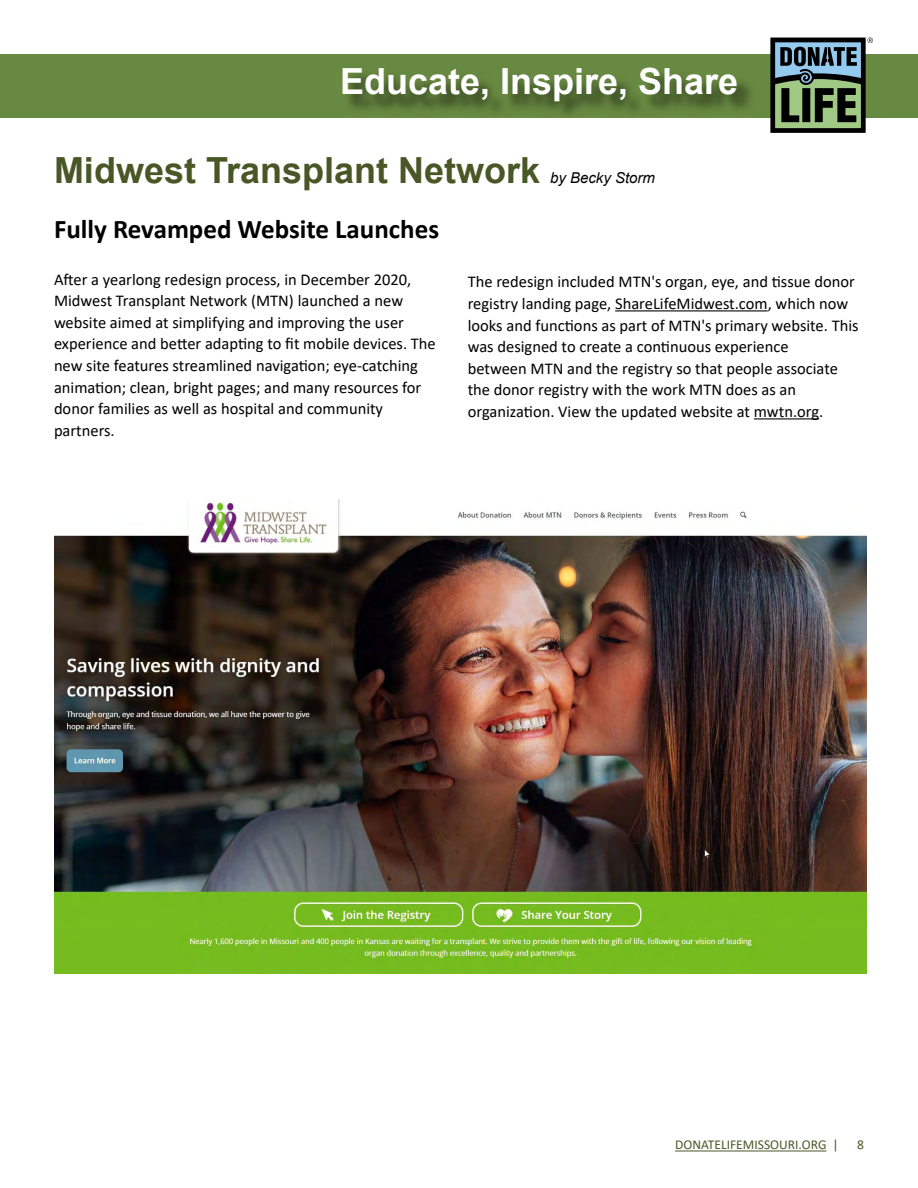
<style>
.page{position:relative;width:918px;height:1188px;background:#fff}
.page>*{position:absolute;margin:0;border:0;box-sizing:border-box;transform-origin:0 0}
.t1{font:700 36px "Arial";color:#495727}
.t2{font:700 36px "Arial";color:#fff}
.t3{font:700 27px "Calibri";color:#000}
.t4{font:16.5px/21.6px "Calibri";color:#000}
.t5{font:italic 15px "Arial";color:#000}
.t6{font:13.5px "Calibri";color:#495727}
</style>
<div class="page">
<div style="left:2px;top:55px;width:916px;height:63px;background:#688941"></div>
<hr style="left:0;top:55px;width:2px;height:63px;background:#688941">
<svg style="left:770px;top:38px;width:103px;height:95px;background:#506759"></svg>
<hr style="left:675px;top:1151px;width:152px;height:1px;background:#495727">
<img style="left:345px;top:74px;width:410px;height:44px">
<img style="left:54px;top:499px;width:812px;height:475px">
<hr style="left:615px;top:310px;width:153px;height:1px;background:#000">
<hr style="left:754px;top:418px;width:65px;height:1px;background:#000">
<h1 class="t2" style="left:340px;top:56px;width:400px">Educate, Inspire, Share</h1>
<h1 class="t1" style="left:54px;top:145px;width:488px">Midwest Transplant Network</h1>
<p class="t5" style="left:550px;top:168px;width:107px">by Becky Storm</p>
<h2 class="t3" style="left:54px;top:210px;width:387px">Fully Revamped Website Launches</h2>
<p class="t4" style="left:54px;top:268px;width:383px">After a yearlong redesign process, in December 2020, Midwest Transplant Network (MTN) launched a new website aimed at simplifying and improving the user experience and better adapting to fit mobile devices. The new site features streamlined navigation; eye-catching animation; clean, bright pages; and many resources for donor families as well as hospital and community partners.</p>
<p class="t4" style="left:468px;top:271px;width:392px">The redesign included MTN's organ, eye, and tissue donor registry landing page, ShareLifeMidwest.com, which now looks and functions as part of MTN's primary website. This was designed to create a continuous experience<br>between MTN and the registry so that people associate the donor registry with the work MTN does as an organization. View the updated website at mwtn.org.</p>
<p class="t6" style="left:675px;top:1136px;width:165px">DONATELIFEMISSOURI.ORG |</p>
<p class="t6" style="left:857px;top:1136px;width:8px">8</p>
</div>
